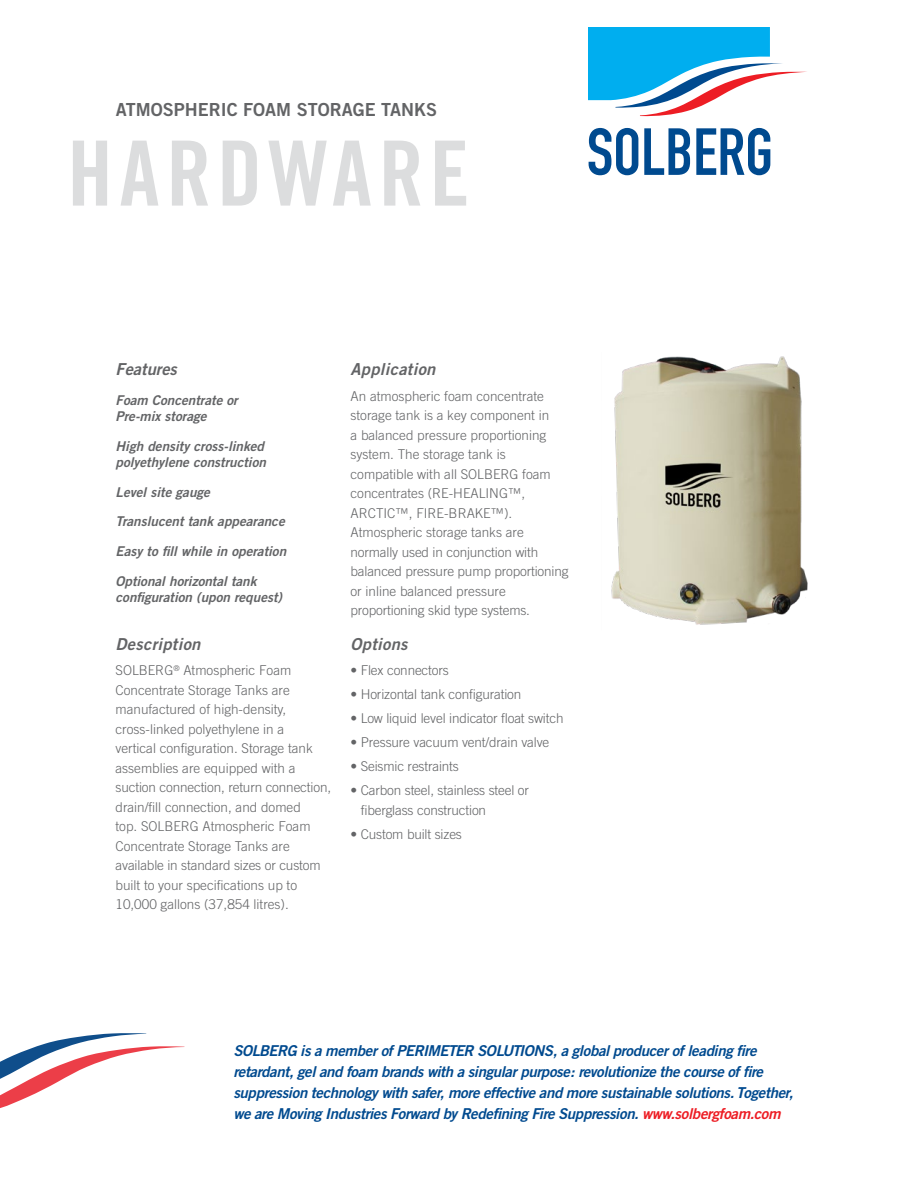
<style>
.page{position:relative;width:918px;height:1188px;background:#fff}
.page>*{position:absolute;margin:0;border:0;box-sizing:border-box;transform-origin:0 0}
.t1{font:90px "Trade Gothic Bold Cond Twenty";letter-spacing:.07em;color:#dcddde}
.t2{font:18px "Trade Gothic Bold Two";color:#636466}
.t3{font:italic 16.5px "Trade Gothic Bold Two";letter-spacing:.02em;color:#636466}
.t4{font:italic 16.5px "Trade Gothic Bold Two";color:#636466}
.t5{font:italic 15px/21px "Trade Gothic Bold Two";letter-spacing:-.025em;color:#004a8f}
.t6{font:300 13.5px/19.5px "Trade Gothic";color:#636466}
.t7{font:italic 13.5px/16.2px "Trade Gothic Bold Two";color:#636466}
.s1{color:#ed1d24}
</style>
<div class="page">
<svg style="left:589px;top:128px;width:49px;height:47px"></svg>
<svg style="left:644px;top:128px;width:46px;height:47px"></svg>
<svg style="left:696px;top:128px;width:74px;height:47px"></svg>
<svg style="left:588px;top:27px;width:219px;height:89px"></svg>
<svg style="left:0;top:1033px;width:185px;height:75px"></svg>
<img style="left:611px;top:356px;width:197px;height:269px">
<h2 class="t2" style="left:116px;top:98px;width:323px">ATMOSPHERIC FOAM STORAGE TANKS</h2>
<h1 class="t1" style="left:68px;top:119px;width:404px">HARDWARE</h1>
<p class="t4" style="left:116px;top:359px;width:63px">Features</p>
<p class="t7" style="left:116px;top:392px;width:124px">Foam Concentrate or<br>Pre-mix storage</p>
<p class="t7" style="left:116px;top:438px;width:152px">High density cross-linked polyethylene construction</p>
<p class="t7" style="left:116px;top:477px;width:171px;line-height:29.7px">Level site gauge<br>Translucent tank appearance</p>
<p class="t7" style="left:116px;top:536px;width:172px;line-height:29.7px">Easy to fill while in operation<br>Optional horizontal tank</p>
<p class="t7" style="left:116px;top:589px;width:168px">configuration (upon request)</p>
<p class="t3" style="left:116px;top:634px;width:86px">Description</p>
<p class="t6" style="left:116px;top:661px;width:217px">SOLBERG<sup>®</sup> Atmospheric Foam Concentrate Storage Tanks are manufactured of high-density, cross-linked polyethylene in a<br>vertical configuration. Storage tank assemblies are equipped with a suction connection, return connection, drain/fill connection, and domed<br>top. SOLBERG Atmospheric Foam Concentrate Storage Tanks are available in standard sizes or custom built to your specifications up to 10,000 gallons (37,854 litres).</p>
<p class="t3" style="left:351px;top:359px;width:86px">Application</p>
<p class="t6" style="left:351px;top:386px;width:220px">An atmospheric foam concentrate storage tank is a key component in<br>a balanced pressure proportioning system. The storage tank is compatible with all SOLBERG foam concentrates (RE-HEALING™,<br>ARCTIC™, FIRE‑BRAKE™).<br>Atmospheric storage tanks are normally used in conjunction with balanced pressure pump proportioning or inline balanced pressure proportioning skid type systems.</p>
<p class="t3" style="left:351px;top:634px;width:58px">Options</p>
<p class="t6" style="left:351px;top:660px;width:100px">• Flex connectors</p>
<p class="t6" style="left:351px;top:684px;width:172px">• Horizontal tank configuration</p>
<p class="t6" style="left:351px;top:708px;width:215px">• Low liquid level indicator float switch</p>
<p class="t6" style="left:351px;top:732px;width:200px">• Pressure vacuum vent/drain valve</p>
<p class="t6" style="left:351px;top:756px;width:110px">• Seismic restraints</p>
<p class="t6" style="left:361px;top:780px;width:170px;text-indent:-10px">• Carbon steel, stainless steel or fiberglass construction</p>
<p class="t6" style="left:351px;top:824px;width:113px">• Custom built sizes</p>
<p class="t5" style="left:233px;top:1040px;width:561px">SOLBERG is a member of PERIMETER SOLUTIONS, a global producer of leading fire retardant, gel and foam brands with a singular purpose: revolutionize the course of fire suppression technology with safer, more effective and more sustainable solutions. Together, we are Moving Industries Forward by Redefining Fire Suppression. <span class="s1">www.solbergfoam.com</span></p>
</div>
